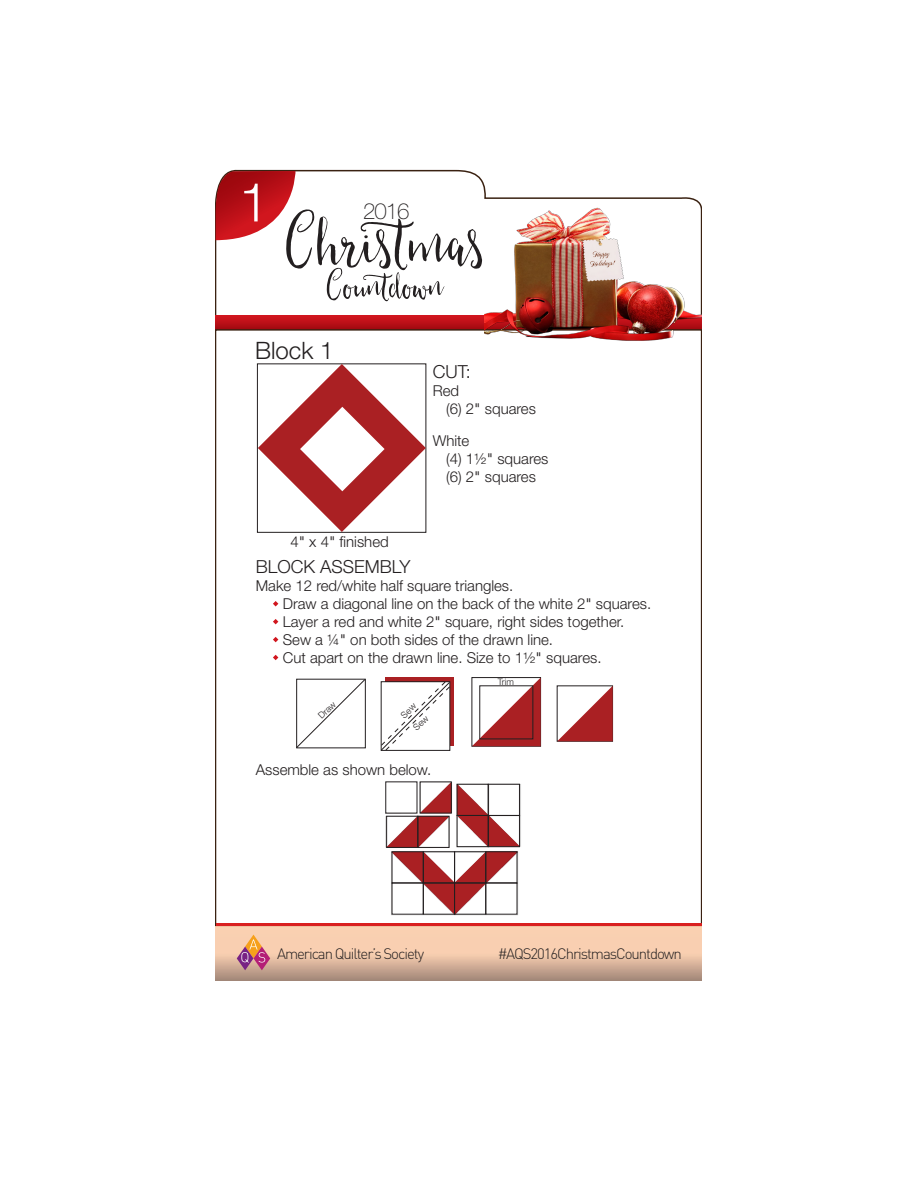
<style>
.page{position:relative;width:918px;height:1188px;background:#fff}
.page>*{position:absolute;margin:0;border:0;box-sizing:border-box;transform-origin:0 0}
.t1{font:90.9px "Amelias Quill";color:#231f20}
.t2{font:300 54px "Helvetica Neue LT Std";color:#fff}
.t3{font:50.1px "Amelias Quill";color:#231f20}
.t4{font:300 24px "Helvetica Neue";color:#231f20}
.t5{font:100 22.35px "Helvetica Neue LT Std";color:#231f20}
.t6{font:300 18px "Helvetica Neue";color:#231f20}
.t7{font:300 15px/18px "Helvetica Neue";color:#231f20}
.t8{font:300 15px "DIN";letter-spacing:-.07em;color:#231f20}
.t9{font:300 9px "Helvetica Neue";color:#231f20}
.s1{font-family:"Helvetica Neue LT Std";font-weight:400}
</style>
<div class="page">
<svg style="left:216px;top:169px;width:475px;height:147px"></svg>
<svg style="left:216px;top:316px;width:269px;height:13px;background:#bb0f17"></svg>
<img style="left:485px;top:198px;width:217px;height:147px">
<svg style="left:216px;top:926px;width:486px;height:55px;background:#e2bca1"></svg>
<svg style="left:237px;top:935px;width:33px;height:35px"></svg>
<hr style="left:216px;top:924px;width:486px;height:2px;background:#d92020">
<svg style="left:216px;top:171px;width:80px;height:69px"></svg>
<div style="left:385px;top:677px;width:69px;height:68px;background:#aa2023"></div>
<svg style="left:296px;top:678px;width:70px;height:71px"></svg>
<div style="left:472px;top:677px;width:69px;height:70px;border:1px solid #231f20"></div>
<svg style="left:472px;top:678px;width:69px;height:68px"></svg>
<img style="left:385px;top:783px;width:136px;height:133px">
<svg style="left:557px;top:686px;width:56px;height:55px"></svg>
<div style="left:479px;top:685px;width:54px;height:54px;border:1px solid #231f20"></div>
<svg style="left:387px;top:782px;width:132px;height:132px"></svg>
<div style="left:386px;top:782px;width:31px;height:31px;background:#fff"></div>
<div style="left:392px;top:883px;width:31px;height:31px;background:#fff"></div>
<div style="left:486px;top:883px;width:31px;height:31px;background:#fff"></div>
<div style="left:417px;top:816px;width:32px;height:32px;border:1px solid #231f20"></div>
<div style="left:386px;top:816px;width:32px;height:32px;border:1px solid #231f20"></div>
<div style="left:488px;top:815px;width:32px;height:32px;border:1px solid #231f20"></div>
<div style="left:457px;top:815px;width:32px;height:32px;border:1px solid #231f20"></div>
<div style="left:488px;top:784px;width:32px;height:32px;border:1px solid #231f20"></div>
<div style="left:457px;top:784px;width:32px;height:32px;border:1px solid #231f20"></div>
<div style="left:454px;top:883px;width:32px;height:32px;border:1px solid #231f20"></div>
<div style="left:423px;top:883px;width:32px;height:32px;border:1px solid #231f20"></div>
<div style="left:392px;top:851px;width:32px;height:32px;border:1px solid #231f20"></div>
<div style="left:485px;top:851px;width:32px;height:32px;border:1px solid #231f20"></div>
<div style="left:454px;top:851px;width:32px;height:32px;border:1px solid #231f20"></div>
<div style="left:423px;top:851px;width:32px;height:32px;border:1px solid #231f20"></div>
<svg style="left:273px;top:601px;width:5px;height:5px"></svg>
<svg style="left:273px;top:619px;width:5px;height:5px"></svg>
<svg style="left:273px;top:637px;width:5px;height:5px"></svg>
<svg style="left:273px;top:655px;width:5px;height:5px"></svg>
<svg style="left:258px;top:364px;width:168px;height:168px"></svg>
<svg style="left:380px;top:681px;width:71px;height:70px;background:#e9e7e7"></svg>
<p class="t2" style="left:239px;top:169px;width:32px">1</p>
<h3 class="t5" style="left:363px;top:198px;width:48px">2016</h3>
<h1 class="t1" style="left:286px;top:191px;width:201px">Christmas</h1>
<h3 class="t3" style="left:327px;top:258px;width:118px">Countdown</h3>
<p class="t4" style="left:255px;top:335px;width:80px">Block 1</p>
<p class="t6" style="left:433px;top:361px;width:40px">CUT:</p>
<p class="t7" style="left:433px;top:382px;width:28px">Red</p>
<p class="t7" style="left:446px;top:400px;width:91px">(6) 2<span class="s1">"</span> squares</p>
<p class="t7" style="left:433px;top:431px;width:38px">White</p>
<p class="t7" style="left:446px;top:449px;width:104px">(4) 1½<span class="s1">"</span> squares</p>
<p class="t7" style="left:446px;top:467px;width:91px">(6) 2<span class="s1">"</span> squares</p>
<p class="t7" style="left:290px;top:532px;width:100px">4<span class="s1">"</span> x 4<span class="s1">"</span> finished</p>
<p class="t6" style="left:256px;top:556px;width:156px">BLOCK ASSEMBLY</p>
<p class="t7" style="left:256px;top:576px;width:259px">Make 12 red/white half square triangles.</p>
<p class="t7" style="left:283px;top:594px;width:370px">Draw a diagonal line on the back of the white 2<span class="s1">"</span> squares.</p>
<p class="t7" style="left:283px;top:612px;width:343px">Layer a red and white 2<span class="s1">"</span> square, right sides together.<br>Sew a ¼<span class="s1">"</span> on both sides of the drawn line.<br>Cut apart on the drawn line. Size to 1½<span class="s1">"</span> squares.</p>
<p class="t9" style="left:316px;top:713px;width:22px;rotate:-44deg">Draw</p>
<p class="t7" style="left:256px;top:760px;width:177px">Assemble as shown below.</p>
<p class="t9" style="left:498px;top:676px;width:18px">Trim</p>
<p class="t8" style="left:277px;top:944px;width:149px">American Quilter’s Society</p>
<p class="t8" style="left:498px;top:944px;width:186px">#AQS2016ChristmasCountdown</p>
</div>
